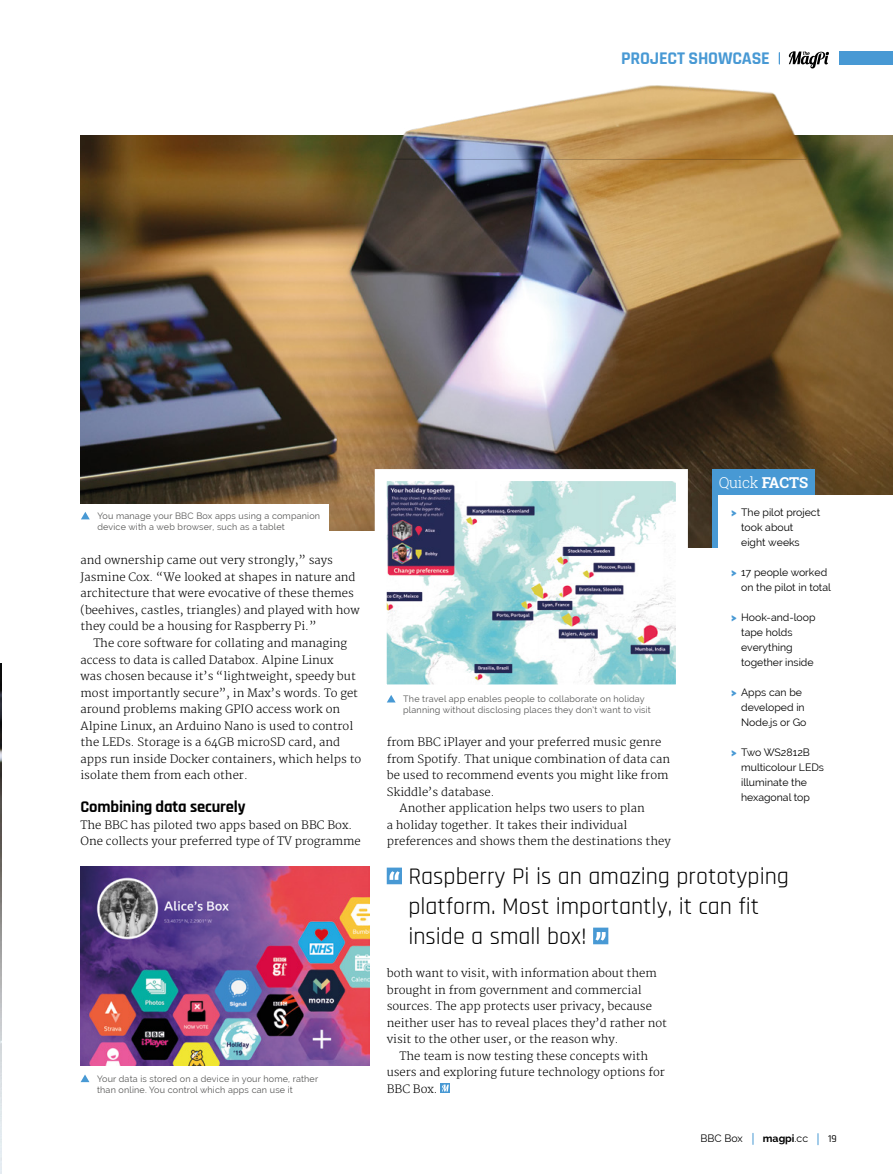
<style>
.page{position:relative;width:893px;height:1174px;background:#fff}
.page>*{position:absolute;margin:0;border:0;box-sizing:border-box;transform-origin:0 0}
.t1{font:24px/30px "Rajdhani";color:#000}
.t2{font:700 18px "Rajdhani";letter-spacing:-.01em;color:#4899d4}
.t3{font:700 16.5px "Rajdhani";letter-spacing:-.01em;color:#000}
.t4{font:300 15px "Roboto Slab";letter-spacing:-.02em;color:#fff}
.t5{font:300 11.25px/16.5px "Merriweather";color:#000}
.t6{font:10.5px/15px "Raleway";color:#000}
.t7{font:700 10.5px "Raleway";color:#000}
.t8{font:500 10.5px "Rajdhani";color:#000}
.t9{font:9px/10.5px "Raleway";letter-spacing:.02em;color:#575756}
.s1{font-weight:700}
.s2{font-weight:900;color:#4899d4}
.s3{font-weight:400}
</style>
<div class="page">
<img style="left:81px;top:135px;width:812px;height:413px">
<div style="left:74px;top:531px;width:352px;height:29px;background:#fff"></div>
<svg style="left:441px;top:1083px;width:9px;height:9px"></svg>
<svg style="left:442px;top:1084px;width:7px;height:7px"></svg>
<svg style="left:81px;top:1074px;width:8px;height:8px"></svg>
<div style="left:77px;top:504px;width:251px;height:29px;background:#fff"></div>
<img style="left:0;top:663px;width:1px;height:511px">
<div style="left:712px;top:469px;width:102px;height:79px;background:#4899d4"></div>
<div style="left:718px;top:495px;width:175px;height:323px;background:#fff"></div>
<img style="left:81px;top:866px;width:289px;height:199px">
<svg style="left:369px;top:463px;width:325px;height:222px"></svg>
<svg style="left:81px;top:512px;width:9px;height:7px"></svg>
<svg style="left:387px;top:867px;width:15px;height:17px"></svg>
<svg style="left:593px;top:927px;width:15px;height:17px"></svg>
<img style="left:340px;top:85px;width:504px;height:128px">
<svg style="left:387px;top:695px;width:9px;height:7px"></svg>
<div style="left:839px;top:51px;width:54px;height:13px;background:#4899d4"></div>
<svg style="left:789px;top:51px;width:40px;height:17px"></svg>
<h2 class="t2" style="left:621px;top:48px;width:150px">PROJECT SHOWCASE</h2>
<p class="t9" style="left:97px;top:511px;width:224px">You manage your BBC Box apps using a companion device with a web browser, such as a tablet</p>
<p class="t5" style="left:81px;top:552px;width:281px">and ownership came out very strongly,” says Jasmine Cox. “We looked at shapes in nature and architecture that were evocative of these themes (beehives, castles, triangles) and played with how they could be a housing for Raspberry Pi.”</p>
<p class="t5" style="left:81px;top:635px;width:282px;text-indent:13px">The core software for collating and managing access to data is called Databox. Alpine Linux<br>was chosen because it’s “lightweight, speedy but most importantly secure”, in Max’s words. To get around problems making GPIO access work on Alpine Linux, an Arduino Nano is used to control the LEDs. Storage is a 64GB microSD card, and apps run inside Docker containers, which helps to isolate them from each other.</p>
<h3 class="t3" style="left:81px;top:796px;width:166px">Combining data securely</h3>
<p class="t5" style="left:81px;top:816px;width:282px">The BBC has piloted two apps based on BBC Box.<br>One collects your preferred type of TV programme</p>
<p class="t9" style="left:97px;top:1073px;width:223px">Your data is stored on a device in your home, rather than online. You control which apps can use it</p>
<p class="t9" style="left:403px;top:694px;width:249px">The travel app enables people to collaborate on holiday planning without disclosing places they don’t want to visit</p>
<p class="t5" style="left:387px;top:734px;width:276px">from BBC iPlayer and your preferred music genre</p>
<p class="t5" style="left:387px;top:750px;width:285px">from Spotify. That unique combination of data can</p>
<p class="t5" style="left:387px;top:767px;width:283px">be used to recommend events you might like from</p>
<p class="t5" style="left:387px;top:783px;width:109px">Skiddle’s database.</p>
<p class="t5" style="left:399px;top:800px;width:247px">Another application helps two users to plan</p>
<p class="t5" style="left:387px;top:816px;width:242px">a holiday together. It takes their individual</p>
<p class="t5" style="left:387px;top:833px;width:285px">preferences and shows them the destinations they</p>
<h3 class="t4" style="left:719px;top:472px;width:91px">Quick <span class="s1">FACTS</span></h3>
<p class="t6" style="left:741px;top:504px;width:80px;text-indent:-10px"><span class="s2">&gt;</span> The pilot project took about eight weeks</p>
<p class="t6" style="left:741px;top:564px;width:91px;text-indent:-10px"><span class="s2">&gt;</span> 17 people worked on the pilot in total</p>
<p class="t6" style="left:741px;top:609px;width:76px;text-indent:-10px"><span class="s2">&gt;</span> Hook-and-loop tape holds everything together inside</p>
<p class="t6" style="left:741px;top:684px;width:67px;text-indent:-10px"><span class="s2">&gt;</span> Apps can be developed in<br>Node.js or Go</p>
<p class="t6" style="left:741px;top:744px;width:84px;text-indent:-10px"><span class="s2">&gt;</span> Two WS2812B multicolour LEDs illuminate the hexagonal top</p>
<h1 class="t1" style="left:408px;top:862px;width:382px">Raspberry Pi is an amazing prototyping platform. Most importantly, it can fit inside a small box!</h1>
<p class="t5" style="left:387px;top:965px;width:271px">both want to visit, with information about them</p>
<p class="t5" style="left:387px;top:981px;width:256px">brought in from government and commercial</p>
<p class="t5" style="left:387px;top:998px;width:267px">sources. The app protects user privacy, because</p>
<p class="t5" style="left:387px;top:1014px;width:282px">neither user has to reveal places they’d rather not</p>
<p class="t5" style="left:387px;top:1031px;width:233px">visit to the other user, or the reason why.</p>
<p class="t5" style="left:399px;top:1047px;width:250px">The team is now testing these concepts with</p>
<p class="t5" style="left:387px;top:1064px;width:280px">users and exploring future technology options for</p>
<p class="t5" style="left:387px;top:1081px;width:53px">BBC Box.</p>
<p class="t6" style="left:700px;top:1131px;width:44px">BBC Box</p>
<p class="t7" style="left:763px;top:1132px;width:47px">magpi<span class="s3">.cc</span></p>
<p class="t8" style="left:828px;top:1132px;width:10px">19</p>
</div>
